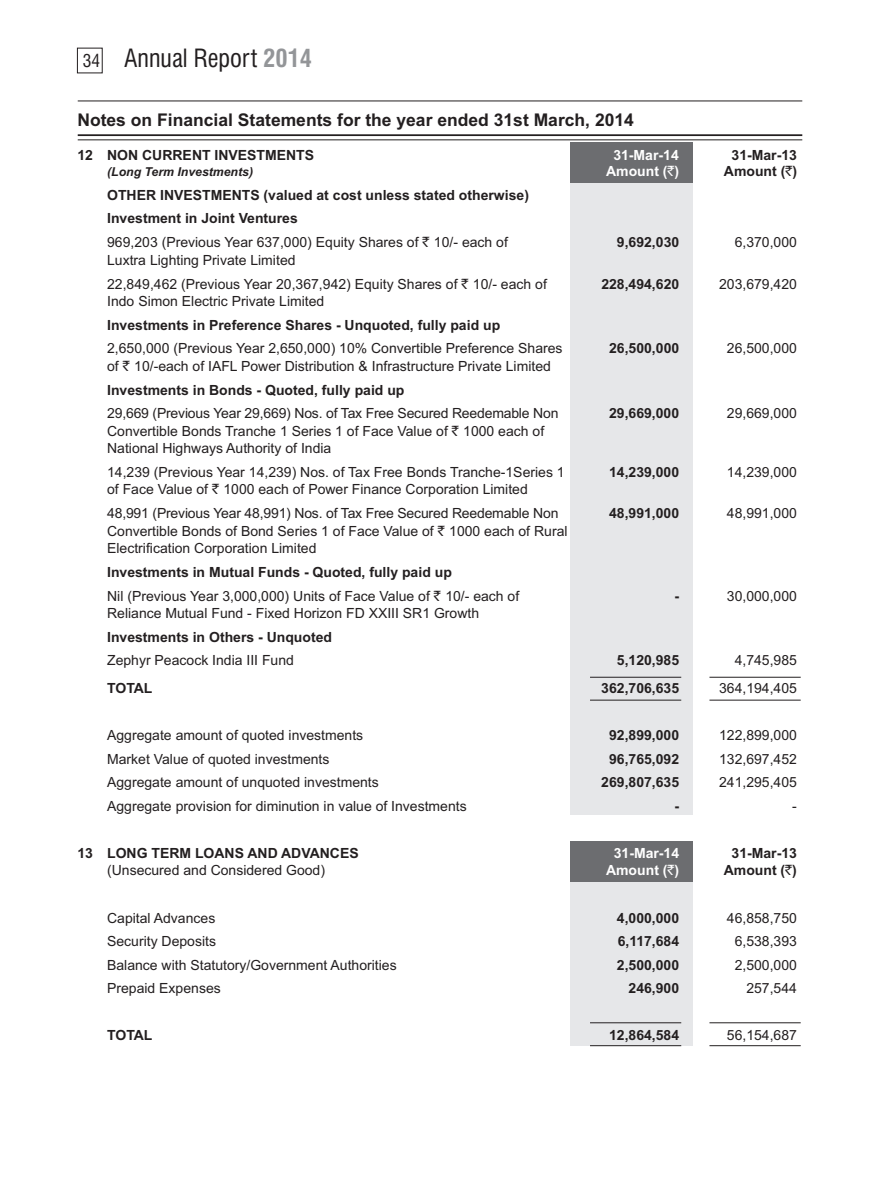
<style>
.page{position:relative;width:878px;height:1195px;background:#fff}
.page>*{position:absolute;margin:0;border:0;box-sizing:border-box;transform-origin:0 0}
.t1{font:condensed 24.5px "Swiss 721 BT";color:#231f20}
.t2{font:700 17.5px "Arial";color:#231f20}
.t3{font:14px/24px "Arial";color:#231f20}
.t4{font:700 14px/23.4px "Arial";color:#231f20}
.t5{font:700 14px/15.9px "Arial";color:#fff;text-align:center}
.t6{font:14px "Rupee Foradian";color:#231f20}
.t7{font:italic 700 12.25px "Arial";color:#231f20}
.s1{font-size:17.5px}
.s2{font-weight:700;color:#939598}
.s3{font-family:"Rupee Foradian";font-weight:400}
.s4{font-family:"Rupee Foradian"}
.s5{font-weight:700}
</style>
<div class="page">
<div style="left:570px;top:166px;width:122px;height:648px;background:#e6e7e9"></div>
<div style="left:570px;top:865px;width:122px;height:181px;background:#e6e7e9"></div>
<div style="left:570px;top:142px;width:122px;height:41px;background:#6c6d70"></div>
<div style="left:570px;top:841px;width:122px;height:41px;background:#6c6d70"></div>
<hr style="left:590px;top:677px;width:91px;height:1px;background:#231f20">
<hr style="left:590px;top:1022px;width:91px;height:1px;background:#231f20">
<hr style="left:590px;top:700px;width:91px;height:1px;background:#231f20">
<hr style="left:590px;top:1045px;width:91px;height:1px;background:#231f20">
<hr style="left:709px;top:677px;width:91px;height:1px;background:#231f20">
<hr style="left:709px;top:1022px;width:91px;height:1px;background:#231f20">
<hr style="left:709px;top:700px;width:91px;height:1px;background:#231f20">
<hr style="left:709px;top:1045px;width:91px;height:1px;background:#231f20">
<hr style="left:78px;top:101px;width:724px;height:1px;background:#231f20">
<hr style="left:78px;top:134px;width:724px;height:2px;background:#231f20">
<hr style="left:78px;top:139px;width:724px;height:1px;background:#231f20">
<h1 class="t1" style="left:83px;top:49px;width:231px"><span class="s1">34</span> Annual Report <span class="s2">2014</span></h1>
<p class="t2" style="left:77px;top:113px;width:558px">Notes on Financial Statements for the year ended 31st March, 2014</p>
<p class="t4" style="left:77px;top:145px;width:238px">12 NON CURRENT INVESTMENTS</p>
<p class="t4" style="left:731px;top:145px;width:67px">31-Mar-13</p>
<p class="t7" style="left:107px;top:167px;width:147px">(Long Term Investments)</p>
<p class="t4" style="left:724px;top:160px;width:75px">Amount (<span class="s3">`</span>)</p>
<p class="t5" style="left:606px;top:148px;width:75px">31-Mar-14<br>Amount (<span class="s3">`</span>)</p>
<p class="t4" style="left:107px;top:184px;width:423px">OTHER INVESTMENTS (valued at cost unless stated otherwise)<br>Investment in Joint Ventures</p>
<p class="t3" style="left:107px;top:232px;width:402px">969,203 (Previous Year 637,000) Equity Shares of 10/- each of</p>
<p class="t4" style="left:617px;top:232px;width:64px">9,692,030</p>
<p class="t3" style="left:734px;top:232px;width:64px">6,370,000</p>
<p class="t3" style="left:107px;top:249px;width:441px">Luxtra Lighting Private Limited<br>22,849,462 (Previous Year 20,367,942) Equity Shares of <span class="s4">`</span> 10/- each of</p>
<p class="t6" style="left:422px;top:237px;width:8px">`</p>
<p class="t4" style="left:601px;top:273px;width:79px">228,494,620</p>
<p class="t3" style="left:719px;top:273px;width:79px">203,679,420</p>
<p class="t3" style="left:107px;top:291px;width:219px">Indo Simon Electric Private Limited</p>
<p class="t4" style="left:107px;top:314px;width:394px">Investments in Preference Shares - Unquoted, fully paid up</p>
<p class="t3" style="left:107px;top:338px;width:457px">2,650,000 (Previous Year 2,650,000) 10% Convertible Preference Shares</p>
<p class="t4" style="left:609px;top:338px;width:72px">26,500,000</p>
<p class="t3" style="left:727px;top:338px;width:72px">26,500,000</p>
<p class="t3" style="left:107px;top:355px;width:445px">of <span class="s4">`</span> 10/-each of IAFL Power Distribution &amp; Infrastructure Private Limited<br><span class="s5">Investments in Bonds - Quoted, fully paid up</span></p>
<p class="t3" style="left:107px;top:403px;width:453px">29,669 (Previous Year 29,669) Nos. of Tax Free Secured Reedemable Non</p>
<p class="t4" style="left:609px;top:403px;width:72px">29,669,000</p>
<p class="t3" style="left:727px;top:403px;width:72px">29,669,000</p>
<p class="t3" style="left:107px;top:423px;width:438px;line-height:17.5px">Convertible Bonds Tranche 1 Series 1 of Face Value of <span class="s4">`</span> 1000 each of<br>National Highways Authority of India</p>
<p class="t3" style="left:107px;top:461px;width:459px">14,239 (Previous Year 14,239) Nos. of Tax Free Bonds Tranche-1Series 1</p>
<p class="t4" style="left:609px;top:461px;width:72px">14,239,000</p>
<p class="t3" style="left:727px;top:461px;width:72px">14,239,000</p>
<p class="t3" style="left:107px;top:479px;width:453px">of Face Value of <span class="s4">`</span> 1000 each of Power Finance Corporation Limited<br>48,991 (Previous Year 48,991) Nos. of Tax Free Secured Reedemable Non</p>
<p class="t4" style="left:609px;top:503px;width:72px">48,991,000</p>
<p class="t3" style="left:727px;top:503px;width:72px">48,991,000</p>
<p class="t3" style="left:107px;top:523px;width:462px;line-height:17.5px">Convertible Bonds of Bond Series 1 of Face Value of <span class="s4">`</span> 1000 each of Rural<br>Electrification Corporation Limited</p>
<p class="t3" style="left:107px;top:561px;width:413px"><span class="s5">Investments in Mutual Funds - Quoted, fully paid up<br></span>Nil (Previous Year 3,000,000) Units of Face Value of <span class="s4">`</span> 10/- each of</p>
<p class="t4" style="left:674px;top:585px;width:6px">-</p>
<p class="t3" style="left:727px;top:585px;width:72px">30,000,000</p>
<p class="t3" style="left:107px;top:603px;width:373px">Reliance Mutual Fund - Fixed Horizon FD XXIII SR1 Growth</p>
<p class="t4" style="left:107px;top:626px;width:226px">Investments in Others - Unquoted</p>
<p class="t3" style="left:107px;top:650px;width:188px">Zephyr Peacock India III Fund</p>
<p class="t4" style="left:617px;top:650px;width:64px">5,120,985</p>
<p class="t3" style="left:734px;top:650px;width:64px">4,745,985</p>
<p class="t4" style="left:107px;top:678px;width:47px">TOTAL</p>
<p class="t4" style="left:601px;top:678px;width:79px">362,706,635</p>
<p class="t3" style="left:719px;top:678px;width:79px">364,194,405</p>
<p class="t3" style="left:107px;top:725px;width:258px">Aggregate amount of quoted investments</p>
<p class="t4" style="left:609px;top:725px;width:72px">92,899,000</p>
<p class="t3" style="left:719px;top:725px;width:79px">122,899,000</p>
<p class="t3" style="left:107px;top:748px;width:224px">Market Value of quoted investments</p>
<p class="t4" style="left:609px;top:748px;width:72px">96,765,092</p>
<p class="t3" style="left:719px;top:748px;width:79px">132,697,452</p>
<p class="t3" style="left:107px;top:772px;width:273px">Aggregate amount of unquoted investments</p>
<p class="t4" style="left:601px;top:772px;width:79px">269,807,635</p>
<p class="t3" style="left:719px;top:772px;width:79px">241,295,405</p>
<p class="t3" style="left:107px;top:795px;width:361px">Aggregate provision for diminution in value of Investments</p>
<p class="t4" style="left:674px;top:795px;width:6px">-</p>
<p class="t3" style="left:792px;top:795px;width:6px">-</p>
<p class="t4" style="left:77px;top:842px;width:283px">13 LONG TERM LOANS AND ADVANCES</p>
<p class="t4" style="left:731px;top:842px;width:67px">31-Mar-13</p>
<p class="t3" style="left:107px;top:860px;width:219px">(Unsecured and Considered Good)</p>
<p class="t4" style="left:724px;top:860px;width:75px">Amount (<span class="s3">`</span>)</p>
<p class="t3" style="left:107px;top:907px;width:110px">Capital Advances</p>
<p class="t4" style="left:617px;top:907px;width:64px">4,000,000</p>
<p class="t3" style="left:727px;top:907px;width:72px">46,858,750</p>
<p class="t3" style="left:107px;top:930px;width:110px">Security Deposits</p>
<p class="t4" style="left:617px;top:931px;width:63px">6,117,684</p>
<p class="t3" style="left:734px;top:930px;width:64px">6,538,393</p>
<p class="t3" style="left:107px;top:954px;width:291px">Balance with Statutory/Government Authorities</p>
<p class="t4" style="left:617px;top:954px;width:64px">2,500,000</p>
<p class="t3" style="left:734px;top:954px;width:64px">2,500,000</p>
<p class="t3" style="left:107px;top:977px;width:115px">Prepaid Expenses</p>
<p class="t4" style="left:628px;top:978px;width:52px">246,900</p>
<p class="t3" style="left:746px;top:977px;width:52px">257,544</p>
<p class="t4" style="left:107px;top:1025px;width:47px">TOTAL</p>
<p class="t4" style="left:609px;top:1025px;width:72px">12,864,584</p>
<p class="t3" style="left:727px;top:1024px;width:72px">56,154,687</p>
<p class="t5" style="left:606px;top:845px;width:75px;line-height:17.5px">31-Mar-14<br>Amount (<span class="s3">`</span>)</p>
</div>
